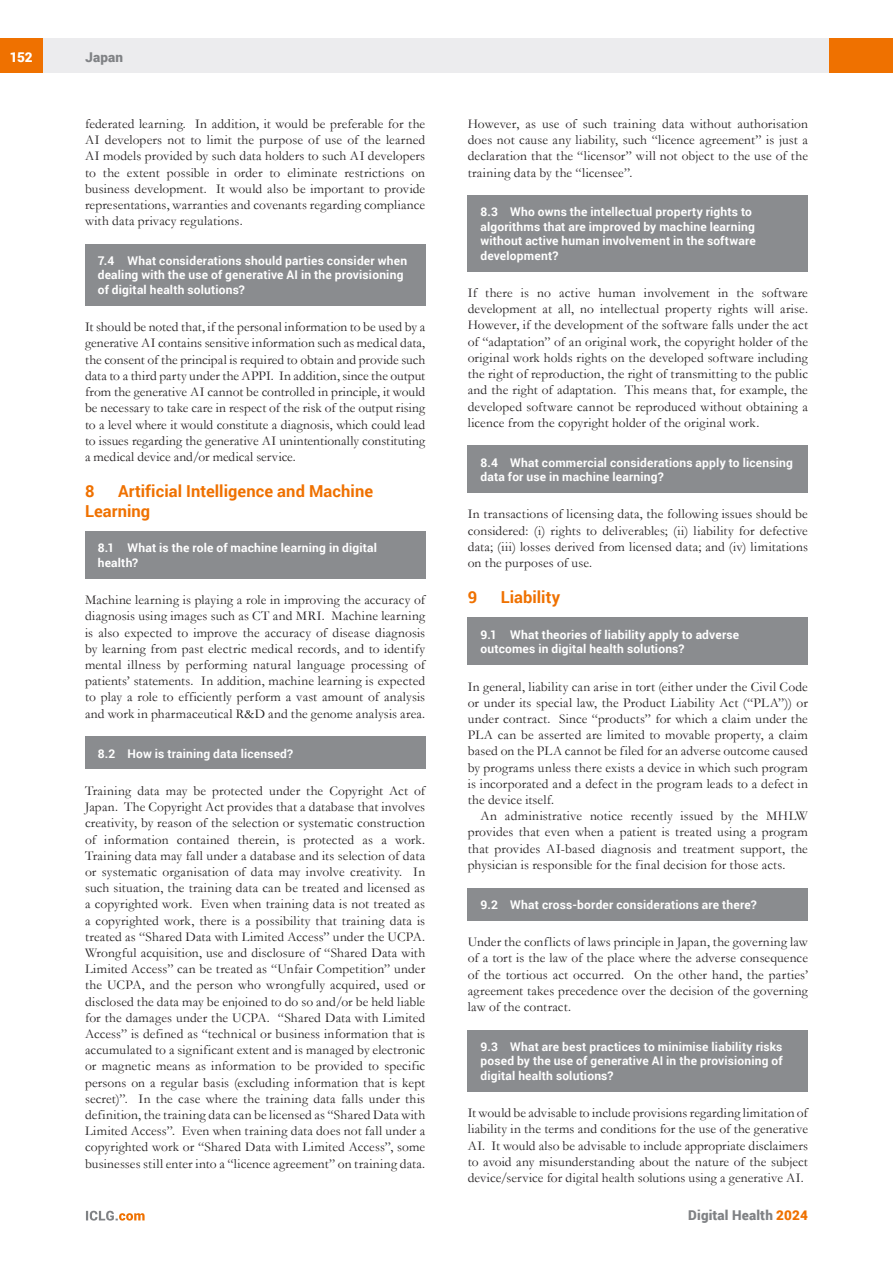
<style>
.page{position:relative;width:893px;height:1263px;background:#fff}
.page>*{position:absolute;margin:0;border:0;box-sizing:border-box;transform-origin:0 0}
.t1{font:700 16.5px/19.8px "Roboto";letter-spacing:.005em;color:#ef7100}
.t2{font:13.5px/16.2px "Garamond";letter-spacing:.01em;color:#231f20;text-align:justify}
.t3{font:900 13.5px "Roboto";letter-spacing:.015em;color:#808285}
.t4{font:900 13.5px "Roboto";color:#fff}
.t5{font:700 12px/14.4px "Roboto";letter-spacing:.015em;color:#fff}
.s1{color:#ef7100}
</style>
<div class="page">
<div style="left:43px;top:38px;width:786px;height:34px;background:#ececee"></div>
<div style="left:0;top:38px;width:43px;height:34px;background:#ef7100"></div>
<div style="left:829px;top:38px;width:64px;height:34px;background:#ef7100"></div>
<svg style="left:86px;top:1211px;width:59px;height:9px"></svg>
<div style="left:468px;top:195px;width:340px;height:76px;background:#8a8c8f"></div>
<div style="left:468px;top:445px;width:340px;height:48px;background:#8a8c8f"></div>
<div style="left:468px;top:618px;width:340px;height:47px;background:#8a8c8f"></div>
<div style="left:468px;top:888px;width:340px;height:32px;background:#8a8c8f"></div>
<div style="left:468px;top:1030px;width:340px;height:61px;background:#8a8c8f"></div>
<div style="left:85px;top:244px;width:340px;height:62px;background:#8a8c8f"></div>
<div style="left:85px;top:531px;width:340px;height:47px;background:#8a8c8f"></div>
<div style="left:85px;top:736px;width:340px;height:33px;background:#8a8c8f"></div>
<p class="t4" style="left:10px;top:48px;width:24px">152</p>
<p class="t3" style="left:85px;top:48px;width:40px">Japan</p>
<p class="t2" style="left:85px;top:115px;width:342px">federated learning. In addition, it would be preferable for the AI developers not to limit the purpose of use of the learned AI models provided by such data holders to such AI developers to the extent possible in order to eliminate restrictions on business development. It would also be important to provide representations, warranties and covenants regarding compliance with data privacy regulations.</p>
<p class="t5" style="left:98px;top:253px;width:311px">7.4 What considerations should parties consider when dealing with the use of generative AI in the provisioning of digital health solutions?</p>
<p class="t2" style="left:85px;top:319px;width:342px">It should be noted that, if the personal information to be used by a generative AI contains sensitive information such as medical data, the consent of the principal is required to obtain and provide such data to a third party under the APPI. In addition, since the output from the generative AI cannot be controlled in principle, it would be necessary to take care in respect of the risk of the output rising to a level where it would constitute a diagnosis, which could lead to issues regarding the generative AI unintentionally constituting a medical device and/or medical service.</p>
<p class="t1" style="left:85px;top:480px;width:11px">8</p>
<p class="t1" style="left:85px;top:480px;width:290px;text-indent:33px">Artificial Intelligence and Machine<br>Learning</p>
<p class="t5" style="left:98px;top:540px;width:281px">8.1 What is the role of machine learning in digital health?</p>
<p class="t2" style="left:85px;top:591px;width:342px">Machine learning is playing a role in improving the accuracy of diagnosis using images such as CT and MRI. Machine learning is also expected to improve the accuracy of disease diagnosis by learning from past electric medical records, and to identify mental illness by performing natural language processing of patients’ statements. In addition, machine learning is expected to play a role to efficiently perform a vast amount of analysis and work in pharmaceutical R&amp;D and the genome analysis area.</p>
<p class="t5" style="left:98px;top:746px;width:197px">8.2 How is training data licensed?</p>
<p class="t2" style="left:85px;top:782px;width:342px">Training data may be protected under the Copyright Act of Japan. The Copyright Act provides that a database that involves creativity, by reason of the selection or systematic construction of information contained therein, is protected as a work.<br>Training data may fall under a database and its selection of data or systematic organisation of data may involve creativity. In such situation, the training data can be treated and licensed as a copyrighted work. Even when training data is not treated as a copyrighted work, there is a possibility that training data is treated as “Shared Data with Limited Access” under the UCPA.<br>Wrongful acquisition, use and disclosure of “Shared Data with Limited Access” can be treated as “Unfair Competition” under the UCPA, and the person who wrongfully acquired, used or disclosed the data may be enjoined to do so and/or be held liable for the damages under the UCPA. “Shared Data with Limited Access” is defined as “technical or business information that is accumulated to a significant extent and is managed by electronic or magnetic means as information to be provided to specific persons on a regular basis (excluding information that is kept secret)”. In the case where the training data falls under this definition, the training data can be licensed as “Shared Data with Limited Access”. Even when training data does not fall under a copyrighted work or “Shared Data with Limited Access”, some businesses still enter into a “licence agreement” on training data.</p>
<p class="t2" style="left:468px;top:115px;width:342px">However, as use of such training data without authorisation does not cause any liability, such “licence agreement” is just a declaration that the “licensor” will not object to the use of the training data by the “licensee”.</p>
<p class="t5" style="left:480px;top:204px;width:277px">8.3 Who owns the intellectual property rights to algorithms that are improved by machine learning without active human involvement in the software development?</p>
<p class="t2" style="left:468px;top:284px;width:342px">If there is no active human involvement in the software development at all, no intellectual property rights will arise.<br>However, if the development of the software falls under the act of “adaptation” of an original work, the copyright holder of the original work holds rights on the developed software including the right of reproduction, the right of transmitting to the public and the right of adaptation. This means that, for example, the developed software cannot be reproduced without obtaining a licence from the copyright holder of the original work.</p>
<p class="t5" style="left:480px;top:455px;width:314px">8.4 What commercial considerations apply to licensing data for use in machine learning?</p>
<p class="t2" style="left:468px;top:506px;width:342px">In transactions of licensing data, the following issues should be considered: (i) rights to deliverables; (ii) liability for defective data; (iii) losses derived from licensed data; and (iv) limitations on the purposes of use.</p>
<p class="t1" style="left:468px;top:587px;width:11px">9</p>
<p class="t1" style="left:501px;top:587px;width:61px">Liability</p>
<p class="t5" style="left:480px;top:627px;width:260px">9.1 What theories of liability apply to adverse outcomes in digital health solutions?</p>
<p class="t2" style="left:468px;top:678px;width:342px">In general, liability can arise in tort (either under the Civil Code or under its special law, the Product Liability Act (“PLA”)) or under contract. Since “products” for which a claim under the PLA can be asserted are limited to movable property, a claim based on the PLA cannot be filed for an adverse outcome caused by programs unless there exists a device in which such program is incorporated and a defect in the program leads to a defect in the device itself.</p>
<p class="t2" style="left:468px;top:807px;width:342px;text-indent:13px">An administrative notice recently issued by the MHLW provides that even when a patient is treated using a program that provides AI-based diagnosis and treatment support, the physician is responsible for the final decision for those acts.</p>
<p class="t5" style="left:480px;top:897px;width:278px">9.2 What cross-border considerations are there?</p>
<p class="t2" style="left:468px;top:933px;width:342px">Under the conflicts of laws principle in Japan, the governing law of a tort is the law of the place where the adverse consequence of the tortious act occurred. On the other hand, the parties’ agreement takes precedence over the decision of the governing law of the contract.</p>
<p class="t5" style="left:480px;top:1039px;width:304px;text-align:justify">9.3 What are best practices to minimise liability risks posed by the use of generative AI in the provisioning of digital health solutions?</p>
<p class="t2" style="left:468px;top:1104px;width:342px">It would be advisable to include provisions regarding limitation of liability in the terms and conditions for the use of the generative AI. It would also be advisable to include appropriate disclaimers to avoid any misunderstanding about the nature of the subject device/service for digital health solutions using a generative AI.</p>
<p class="t3" style="left:688px;top:1206px;width:121px">Digital Health <span class="s1">2024</span></p>
</div>
